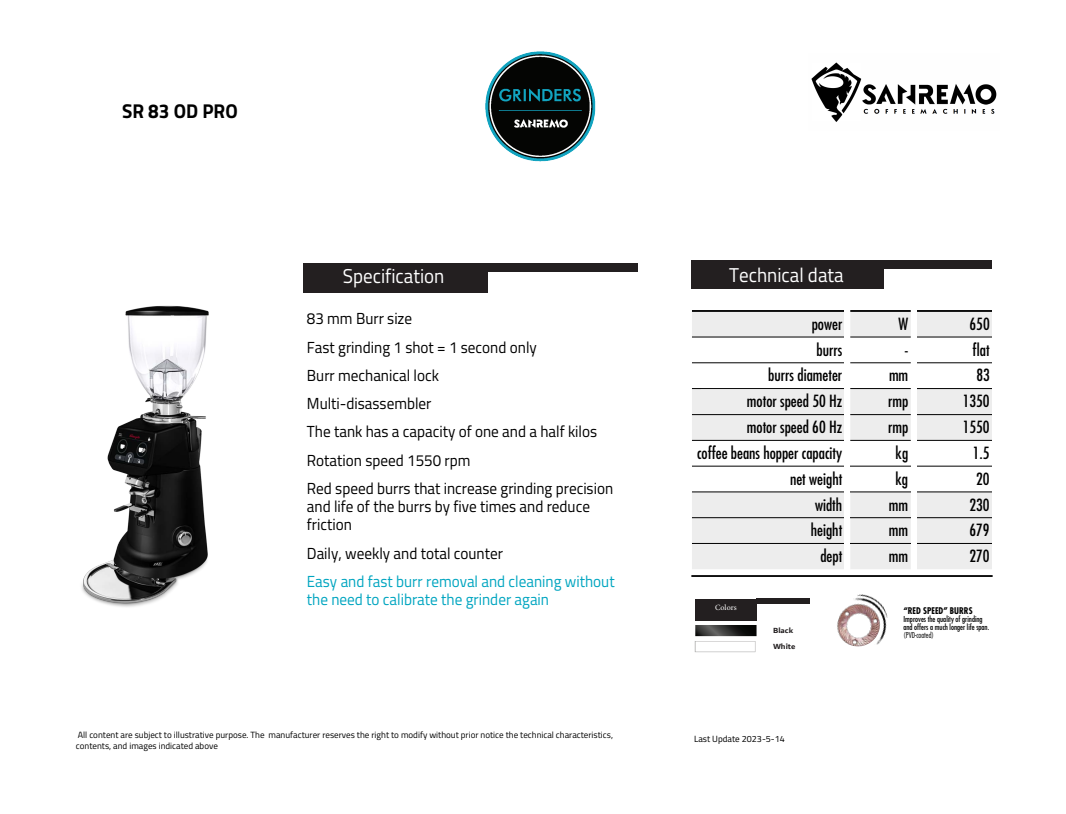
<style>
.page{position:relative;width:1066px;height:814px;background:#fff}
.page>*{position:absolute;margin:0;border:0;box-sizing:border-box;transform-origin:0 0}
.t1{font:20px "Cairo";color:#fff;scale:.95 1}
.t2{font:700 20px "Cairo";color:#000;scale:.95 1}
.t3{font:condensed 16.4px "Futura Std";color:#000}
.t4{font:16px/28.2px "Cairo";color:#000;scale:.95 1}
.t5{font:16px/18.2px "Cairo";color:#00a5c0;scale:.95 1}
.t6{font:9px/10.8px "Cairo";color:#000}
.t7{font:9px "Cairo";color:#000}
.t8{font:700 condensed 9px "Futura Std";color:#000}
.t9{font:condensed 8px/8px "Futura Std";color:#000}
.t10{font:300 condensed 8px "Futura Std";color:#000}
.t11{font:700 8px/15.8px "Dubai";color:#231f20;scale:1.08 1}
.t12{font:8px "Minion Pro";color:#fff}
</style>
<div class="page">
<img style="left:485px;top:51px;width:111px;height:111px">
<div style="left:696px;top:598px;width:61px;height:22px;background:#231f20"></div>
<div style="left:756px;top:598px;width:54px;height:5px;background:#231f20"></div>
<img style="left:695px;top:625px;width:62px;height:12px">
<img style="left:694px;top:641px;width:62px;height:12px">
<div style="left:691px;top:260px;width:192px;height:29px;background:#231f20"></div>
<div style="left:797px;top:260px;width:194px;height:8px;background:#231f20"></div>
<div style="left:303px;top:263px;width:185px;height:29px;background:#231f20"></div>
<div style="left:359px;top:263px;width:279px;height:8px;background:#231f20"></div>
<img style="left:855px;top:594px;width:33px;height:44px">
<img style="left:837px;top:601px;width:46px;height:46px">
<img style="left:82px;top:305px;width:127px;height:302px">
<img style="left:811px;top:62px;width:186px;height:60px">
<hr style="left:691px;top:575px;width:301px;height:1px;background:#000">
<svg style="left:692px;top:312px;width:300px;height:257px;fill:#ededed"></svg>
<svg style="left:701px;top:361px;width:291px;height:27px"></svg>
<div style="left:845px;top:311px;width:5px;height:26px;background:#fff"></div>
<div style="left:845px;top:337px;width:5px;height:26px;background:#fff"></div>
<div style="left:845px;top:363px;width:5px;height:25px;background:#fff"></div>
<div style="left:845px;top:388px;width:5px;height:26px;background:#fff"></div>
<div style="left:845px;top:414px;width:5px;height:26px;background:#fff"></div>
<div style="left:845px;top:440px;width:5px;height:26px;background:#fff"></div>
<div style="left:845px;top:466px;width:5px;height:25px;background:#fff"></div>
<div style="left:845px;top:492px;width:5px;height:25px;background:#fff"></div>
<div style="left:845px;top:518px;width:5px;height:25px;background:#fff"></div>
<div style="left:845px;top:543px;width:5px;height:26px;background:#fff"></div>
<hr style="left:692px;top:310px;width:153px;height:2px;background:#000">
<hr style="left:850px;top:310px;width:61px;height:2px;background:#000">
<hr style="left:916px;top:310px;width:76px;height:2px;background:#000">
<hr style="left:692px;top:337px;width:153px;height:1px;background:#000">
<hr style="left:850px;top:337px;width:61px;height:1px;background:#000">
<hr style="left:916px;top:337px;width:76px;height:1px;background:#000">
<hr style="left:692px;top:362px;width:153px;height:1px;background:#000">
<hr style="left:850px;top:362px;width:61px;height:1px;background:#000">
<hr style="left:916px;top:362px;width:76px;height:1px;background:#000">
<hr style="left:692px;top:388px;width:153px;height:1px;background:#000">
<hr style="left:850px;top:388px;width:61px;height:1px;background:#000">
<hr style="left:916px;top:388px;width:76px;height:1px;background:#000">
<hr style="left:692px;top:414px;width:153px;height:1px;background:#000">
<hr style="left:850px;top:414px;width:61px;height:1px;background:#000">
<hr style="left:916px;top:414px;width:76px;height:1px;background:#000">
<hr style="left:692px;top:440px;width:153px;height:1px;background:#000">
<hr style="left:850px;top:440px;width:61px;height:1px;background:#000">
<hr style="left:916px;top:440px;width:79px;height:1px;background:#000">
<hr style="left:692px;top:466px;width:155px;height:1px;background:#000">
<hr style="left:847px;top:466px;width:66px;height:1px;background:#000">
<hr style="left:913px;top:466px;width:82px;height:1px;background:#000">
<hr style="left:692px;top:491px;width:155px;height:1px;background:#000">
<hr style="left:847px;top:491px;width:66px;height:1px;background:#000">
<hr style="left:913px;top:491px;width:82px;height:1px;background:#000">
<hr style="left:692px;top:517px;width:155px;height:1px;background:#000">
<hr style="left:847px;top:517px;width:66px;height:1px;background:#000">
<hr style="left:913px;top:517px;width:82px;height:1px;background:#000">
<hr style="left:692px;top:543px;width:155px;height:1px;background:#000">
<hr style="left:847px;top:543px;width:66px;height:1px;background:#000">
<hr style="left:913px;top:543px;width:82px;height:1px;background:#000">
<div style="left:844px;top:305px;width:5px;height:267px;background:#fff"></div>
<div style="left:911px;top:305px;width:5px;height:267px;background:#fff"></div>
<div style="left:992px;top:305px;width:5px;height:267px;background:#fff"></div>
<p class="t2" style="left:122px;top:95px;width:123px">SR 83 OD PRO</p>
<p class="t1" style="left:343px;top:261px;width:108px">Specification</p>
<p class="t1" style="left:729px;top:260px;width:122px">Technical data</p>
<p class="t4" style="left:307px;top:305px;width:324px">83 mm Burr size<br>Fast grinding 1 shot = 1 second only<br>Burr mechanical lock<br>Multi-disassembler<br>The tank has a capacity of one and a half kilos<br>Rotation speed 1550 rpm<br>Red speed burrs that increase grinding precision</p>
<p class="t4" style="left:307px;top:497px;width:299px;line-height:18.2px">and life of the burrs by five times and reduce friction</p>
<p class="t4" style="left:307px;top:539px;width:208px">Daily, weekly and total counter</p>
<p class="t5" style="left:307px;top:572px;width:325px">Easy and fast burr removal and cleaning without the need to calibrate the grinder again</p>
<p class="t3" style="left:812px;top:314px;width:32px">power</p>
<p class="t3" style="left:899px;top:314px;width:11px">W</p>
<p class="t3" style="left:969px;top:314px;width:22px">650</p>
<p class="t3" style="left:816px;top:340px;width:27px">burrs</p>
<p class="t3" style="left:904px;top:340px;width:5px">-</p>
<p class="t3" style="left:972px;top:340px;width:19px">flat</p>
<p class="t3" style="left:768px;top:365px;width:76px">burrs diameter</p>
<p class="t3" style="left:889px;top:365px;width:21px">mm</p>
<p class="t3" style="left:976px;top:365px;width:15px">83</p>
<p class="t3" style="left:747px;top:391px;width:97px">motor speed 50 Hz</p>
<p class="t3" style="left:888px;top:391px;width:22px">rmp</p>
<p class="t3" style="left:963px;top:391px;width:28px">1350</p>
<p class="t3" style="left:747px;top:417px;width:97px">motor speed 60 Hz</p>
<p class="t3" style="left:888px;top:417px;width:22px">rmp</p>
<p class="t3" style="left:963px;top:417px;width:28px">1550</p>
<p class="t3" style="left:697px;top:443px;width:147px">coffee beans hopper capacity</p>
<p class="t3" style="left:895px;top:443px;width:14px">kg</p>
<p class="t3" style="left:973px;top:443px;width:18px">1.5</p>
<p class="t3" style="left:790px;top:469px;width:54px">net weight</p>
<p class="t3" style="left:895px;top:469px;width:14px">kg</p>
<p class="t3" style="left:976px;top:469px;width:15px">20</p>
<p class="t3" style="left:815px;top:494px;width:29px">width</p>
<p class="t3" style="left:889px;top:494px;width:21px">mm</p>
<p class="t3" style="left:969px;top:494px;width:22px">230</p>
<p class="t3" style="left:811px;top:520px;width:33px">height</p>
<p class="t3" style="left:889px;top:520px;width:21px">mm</p>
<p class="t3" style="left:969px;top:520px;width:22px">679</p>
<p class="t3" style="left:820px;top:546px;width:23px">dept</p>
<p class="t3" style="left:889px;top:546px;width:21px">mm</p>
<p class="t3" style="left:969px;top:546px;width:22px">270</p>
<p class="t12" style="left:715px;top:602px;width:23px">Colors</p>
<p class="t8" style="left:903px;top:605px;width:71px">“RED SPEED” BURRS</p>
<p class="t9" style="left:903px;top:615px;width:87px">Improves the quality of grinding and offers a much longer life span.</p>
<p class="t10" style="left:903px;top:630px;width:32px">(PVD-coated)</p>
<p class="t11" style="left:773px;top:622px;width:22px">Black<br>White</p>
<p class="t6" style="left:76px;top:729px;width:539px">All content are subject to illustrative purpose. The manufacturer reserves the right to modify without prior notice the technical characteristics, contents, and images indicated above</p>
<p class="t7" style="left:694px;top:732px;width:92px">Last Update 2023-5-14</p>
</div>
